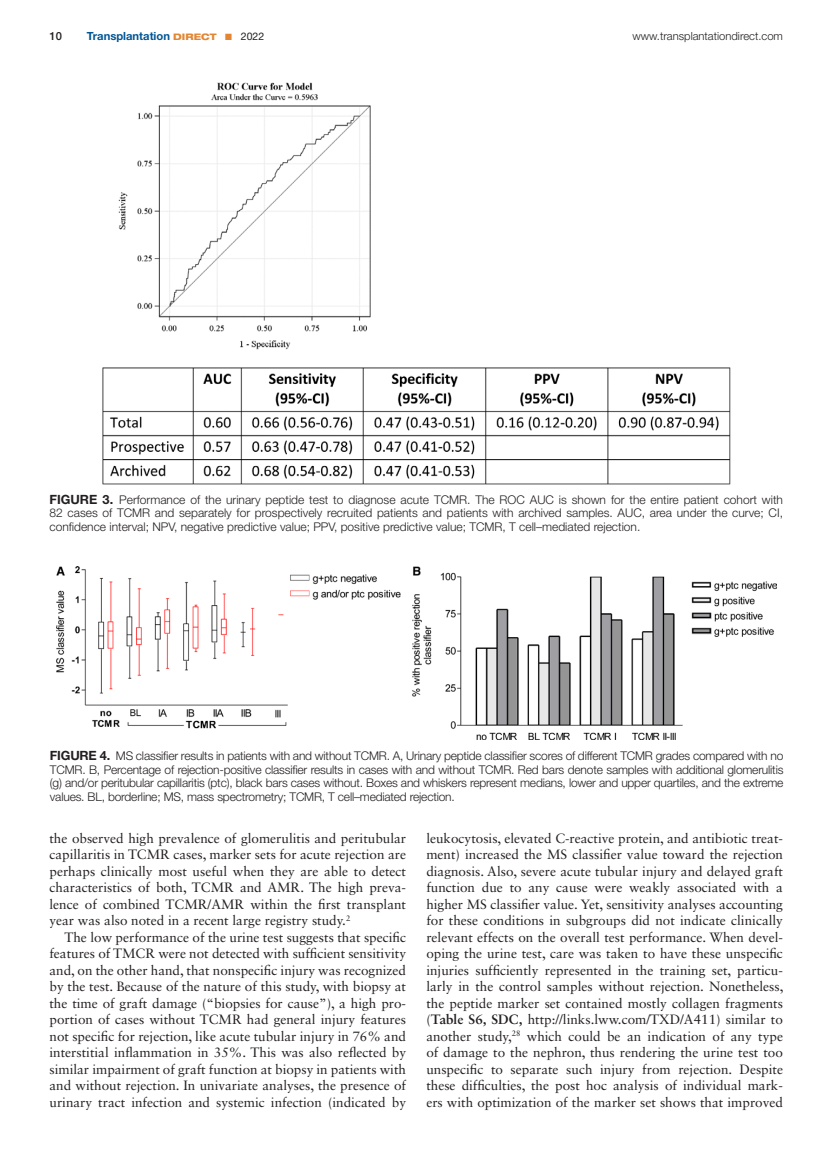
<style>
.page{position:relative;width:837px;height:1161px;background:#fff}
.page>*{position:absolute;margin:0;border:0;box-sizing:border-box;transform-origin:0 0}
.t1{font:13.5px/16.5px "Sabon LT Std";color:#231f20;text-align:justify}
.t2{font:300 12px/13.5px "Helvetica Neue LT Std";letter-spacing:-.015em;color:#231f20;text-align:justify}
.t3{font:300 11.25px "Helvetica Neue LT Std";color:#231f20}
.t4{font:700 11.25px "Helvetica Neue LT Std";color:#005595}
.t5{font:500 11.25px "Helvetica Neue LT Std";color:#231f20}
.s1{font-weight:800;font-stretch:expanded;font-size:9px;color:#e38634}
.s2{color:#e38634}
.s3{font-weight:400;font-size:10.5px;color:#231f20}
.s4{font-weight:700;font-size:12.75px}
.s5{font-weight:700}
</style>
<div class="page">
<img style="left:102px;top:82px;width:629px;height:403px">
<img style="left:57px;top:567px;width:720px;height:173px">
<p class="t5" style="left:50px;top:29px;width:14px">10</p>
<p class="t4" style="left:87px;top:29px;width:179px">Transplantation <span class="s1">DIRECT</span> <span class="s2">■</span> <span class="s3">2022</span></p>
<p class="t3" style="left:633px;top:29px;width:152px">www.transplantationdirect.com</p>
<p class="t2" style="left:50px;top:493px;width:735px"><span class="s4">FIGURE 3.</span> Performance of the urinary peptide test to diagnose acute TCMR. The ROC AUC is shown for the entire patient cohort with 82 cases of TCMR and separately for prospectively recruited patients and patients with archived samples. AUC, area under the curve; CI, confidence interval; NPV, negative predictive value; PPV, positive predictive value; TCMR, T cell–mediated rejection.</p>
<p class="t2" style="left:50px;top:749px;width:735px"><span class="s4">FIGURE 4.</span> MS classifier results in patients with and without TCMR. A, Urinary peptide classifier scores of different TCMR grades compared with no TCMR. B, Percentage of rejection-positive classifier results in cases with and without TCMR. Red bars denote samples with additional glomerulitis (g) and/or peritubular capillaritis (ptc), black bars cases without. Boxes and whiskers represent medians, lower and upper quartiles, and the extreme values. BL, borderline; MS, mass spectrometry; TCMR, T cell–mediated rejection.</p>
<p class="t1" style="left:50px;top:830px;width:358px">the observed high prevalence of glomerulitis and peritubular capillaritis in TCMR cases, marker sets for acute rejection are perhaps clinically most useful when they are able to detect characteristics of both, TCMR and AMR. The high preva&shy;lence of combined TCMR/AMR within the first transplant year was also noted in a recent large registry study.<sup>2</sup></p>
<p class="t1" style="left:50px;top:929px;width:358px;text-indent:15px">The low performance of the urine test suggests that specific features of TMCR were not detected with sufficient sensitivity and, on the other hand, that nonspecific injury was recognized by the test. Because of the nature of this study, with biopsy at the time of graft damage (“biopsies for cause”), a high pro&shy;portion of cases without TCMR had general injury features not specific for rejection, like acute tubular injury in 76% and interstitial inflammation in 35%. This was also reflected by similar impairment of graft function at biopsy in patients with and without rejection. In univariate analyses, the presence of urinary tract infection and systemic infection (indicated by</p>
<p class="t1" style="left:426px;top:830px;width:359px">leukocytosis, elevated C-reactive protein, and antibiotic treat&shy;ment) increased the MS classifier value toward the rejection diagnosis. Also, severe acute tubular injury and delayed graft function due to any cause were weakly associated with a higher MS classifier value. Yet, sensitivity analyses accounting for these conditions in subgroups did not indicate clinically relevant effects on the overall test performance. When devel&shy;oping the urine test, care was taken to have these unspecific injuries sufficiently represented in the training set, particu&shy;larly in the control samples without rejection. Nonetheless, the peptide marker set contained mostly collagen fragments (<span class="s5">Table S6, SDC,</span> http://links.lww.com/TXD/A411) similar to another study,<sup>28</sup> which could be an indication of any type of damage to the nephron, thus rendering the urine test too unspecific to separate such injury from rejection. Despite these difficulties, the post hoc analysis of individual mark&shy;ers with optimization of the marker set shows that improved</p>
</div>
